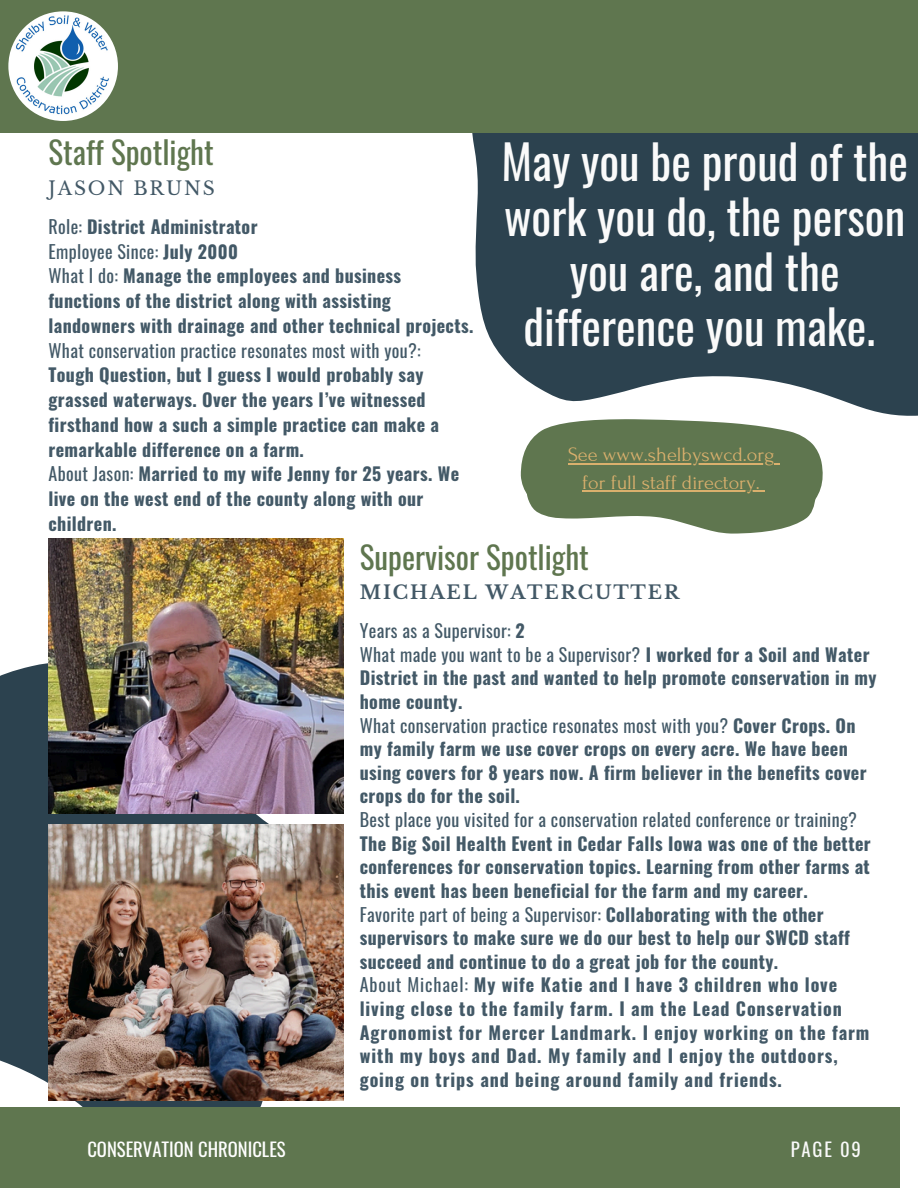
<style>
.page{position:relative;width:918px;height:1188px;background:#fff}
.page>*{position:absolute;margin:0;border:0;box-sizing:border-box;transform-origin:0 0}
.t1{font:46.65px/55.2px "Oswald";color:#fafafa;text-align:center}
.t2{font:31.2px "Oswald";color:#5f764f}
.t3{font:20.25px "Forum";color:#dab06d}
.t4{font:700 18.75px "Libre Baskerville";letter-spacing:.1em;color:#435967}
.t5{font:18.75px "Libre Baskerville";letter-spacing:.1em;color:#435967}
.t6{font:18.75px "Oswald";letter-spacing:.1em;color:#fafafa}
.t7{font:18.6px "Oswald";color:#fff}
.t8{font:700 18px/23.7px "Oswald";letter-spacing:.02em;color:#435967}
.t9{font:700 18px/23.7px "Oswald";letter-spacing:.05em;color:#435967}
.t10{font:18px "Oswald";letter-spacing:.02em;color:#435967}
.s1{font-weight:400}
.s2{font-weight:700}
</style>
<div class="page">
<svg style="left:0;top:628px;width:344px;height:479px;fill:#2c424f"></svg>
<div style="left:0;top:1107px;width:900px;height:81px;background:#5f764f"></div>
<img style="left:49px;top:825px;width:294px;height:275px">
<svg style="left:406px;top:132px;width:512px;height:345px;fill:#2c424f"></svg>
<div style="left:0;top:0;width:918px;height:132px;background:#5f764f"></div>
<img style="left:8px;top:11px;width:110px;height:110px;border-radius:50%">
<img style="left:49px;top:538px;width:294px;height:276px">
<svg style="left:521px;top:419px;width:304px;height:115px"></svg>
<h3 class="t2" style="left:49px;top:128px;width:167px">Staff Spotlight</h3>
<h2 class="t5" style="left:49px;top:177px;width:168px">JASON BRUNS</h2>
<h4 class="t8" style="left:49px;top:214px;width:211px"><span class="s1">Role:</span> District Administrator</h4>
<p class="t10" style="left:49px;top:237px;width:191px">Employee Since: <span class="s2">July 2000</span></p>
<p class="t8" style="left:49px;top:263px;width:426px;line-height:24.8px"><span class="s1">What I do:</span> Manage the employees and business functions of the district along with assisting landowners with drainage and other technical projects.</p>
<p class="t8" style="left:49px;top:337px;width:392px;line-height:24.8px"><span class="s1">What conservation practice resonates most with you?:<br></span>Tough Question, but I guess I would probably say grassed waterways. Over the years I’ve witnessed firsthand how a such a simple practice can make a remarkable difference on a farm.</p>
<p class="t8" style="left:49px;top:461px;width:412px;line-height:24.8px"><span class="s1">About Jason:</span> Married to my wife Jenny for 25 years. We live on the west end of the county along with our children.</p>
<p class="t1" style="left:501px;top:132px;width:408px">May you be proud of the work you do, the person you are, and the difference you make.</p>
<p class="t3" style="left:568px;top:444px;width:208px">See www.shelbyswcd.org</p>
<h1 class="t3" style="left:583px;top:472px;width:179px">for full staff directory.</h1>
<h2 class="t2" style="left:360px;top:532px;width:231px">Supervisor Spotlight</h2>
<h5 class="t4" style="left:360px;top:581px;width:321px">MICHAEL WATERCUTTER</h5>
<p class="t10" style="left:360px;top:617px;width:167px">Years as a Supervisor: <span class="s2">2</span></p>
<p class="t8" style="left:360px;top:642px;width:518px"><span class="s1">What made you want to be a Supervisor?</span> I worked for a Soil and Water<br>District in the past and wanted to help promote conservation in my home county.</p>
<p class="t8" style="left:360px;top:713px;width:508px"><span class="s1">What conservation practice resonates most with you?</span> Cover Crops. On my family farm we use cover crops on every acre. We have been using covers for 8 years now. A firm believer in the benefits cover crops do for the soil.</p>
<p class="t8" style="left:360px;top:807px;width:513px"><span class="s1">Best place you visited for a conservation related conference or training?<br></span>The Big Soil Health Event in Cedar Falls Iowa was one of the better conferences for conservation topics. Learning from other farms at this event has been beneficial for the farm and my career.</p>
<p class="t8" style="left:360px;top:902px;width:492px"><span class="s1">Favorite part of being a Supervisor:</span> Collaborating with the other supervisors to make sure we do our best to help our SWCD staff succeed and continue to do a great job for the county.</p>
<p class="t9" style="left:360px;top:972px;width:511px"><span class="s1">About Michael:</span> My wife Katie and I have 3 children who love living close to the family farm. I am the Lead Conservation Agronomist for Mercer Landmark. I enjoy working on the farm with my boys and Dad. My family and I enjoy the outdoors, going on trips and being around family and friends.</p>
<p class="t7" style="left:87px;top:1135px;width:200px">CONSERVATION CHRONICLES</p>
<p class="t6" style="left:791px;top:1135px;width:72px">PAGE 09</p>
</div>
